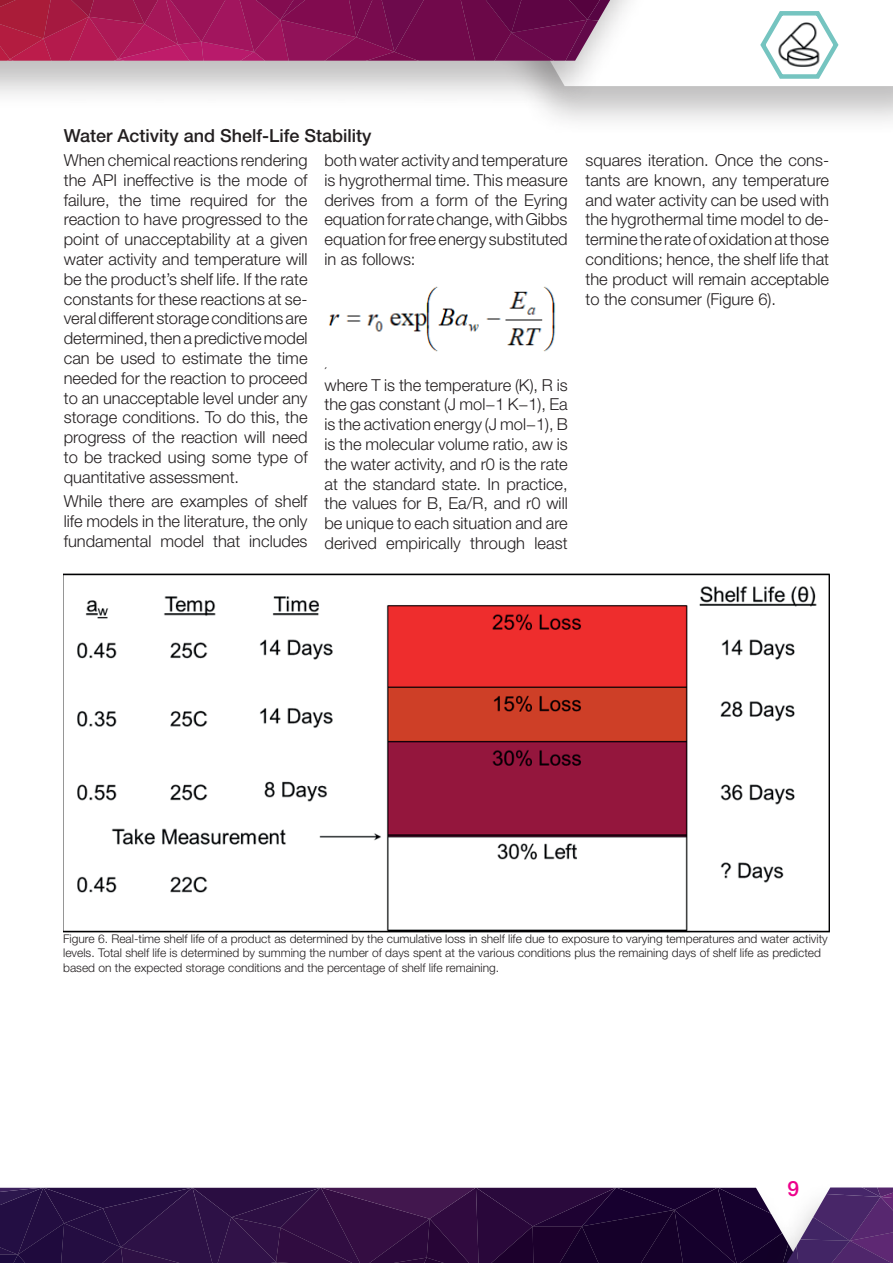
<style>
.page{position:relative;width:893px;height:1263px;background:#fff}
.page>*{position:absolute;margin:0;border:0;box-sizing:border-box;transform-origin:0 0}
.t1{font:500 21px "Helvetica Neue";color:#ed028c}
.t2{font:500 18px "Helvetica Neue";color:#231f20}
.t3{font:300 16.5px/19.8px "Helvetica Neue";color:#231f20;text-align:justify}
.t4{font:300 12px/14.4px "Helvetica Neue";color:#231f20}
</style>
<div class="page">
<div style="left:356px;top:0;width:537px;height:136px;background:#231f20;opacity:.29"></div>
<div style="left:0;top:0;width:835px;height:110px;background:#231f20;opacity:.29"></div>
<svg style="left:0;top:0;width:893px;height:86px"></svg>
<svg style="left:0;top:1187px;width:893px;height:76px;background:#341849"></svg>
<img style="left:63px;top:573px;width:766px;height:360px">
<img style="left:329px;top:286px;width:227px;height:66px">
<p class="t2" style="left:64px;top:124px;width:309px">Water Activity and Shelf-Life Stability</p>
<p class="t3" style="left:64px;top:150px;width:245px">When chemical reactions rendering the API ineffective is the mode of failure, the time required for the reaction to have progressed to the point of unacceptability at a given water activity and temperature will be the product’s shelf life. If the rate constants for these reactions at se&shy;veral different storage conditions are determined, then a predictive model can be used to estimate the time needed for the reaction to proceed to an unacceptable level under any storage conditions. To do this, the progress of the reaction will need to be tracked using some type of quantitative assessment.</p>
<p class="t3" style="left:64px;top:491px;width:245px">While there are examples of shelf life models in the literature, the only fundamental model that includes</p>
<p class="t3" style="left:324px;top:150px;width:245px">both water activity and temperature is hygrothermal time. This measure derives from a form of the Eyring equation for rate change, with Gibbs equation for free energy substituted in as follows:</p>
<p class="t3" style="left:324px;top:348px;width:246px;line-height:24px">,<br>where T is the temperature (K), R is</p>
<p class="t3" style="left:324px;top:394px;width:245px">the gas constant (J mol−1 K−1), Ea is the activation energy (J mol−1), B is the molecular volume ratio, aw is the water activity, and r0 is the rate at the standard state. In practice, the values for B, Ea/R, and r0 will be unique to each situation and are derived empirically through least</p>
<p class="t3" style="left:585px;top:150px;width:245px">squares iteration. Once the cons&shy;tants are known, any temperature and water activity can be used with the hygrothermal time model to de&shy;termine the rate of oxidation at those conditions; hence, the shelf life that the product will remain acceptable to the consumer (Figure 6).</p>
<p class="t4" style="left:63px;top:931px;width:766px">Figure 6. Real-time shelf life of a product as determined by the cumulative loss in shelf life due to exposure to varying temperatures and water activity levels. Total shelf life is determined by summing the number of days spent at the various conditions plus the remaining days of shelf life as predicted based on the expected storage conditions and the percentage of shelf life remaining.</p>
<p class="t1" style="left:788px;top:1176px;width:13px">9</p>
</div>
